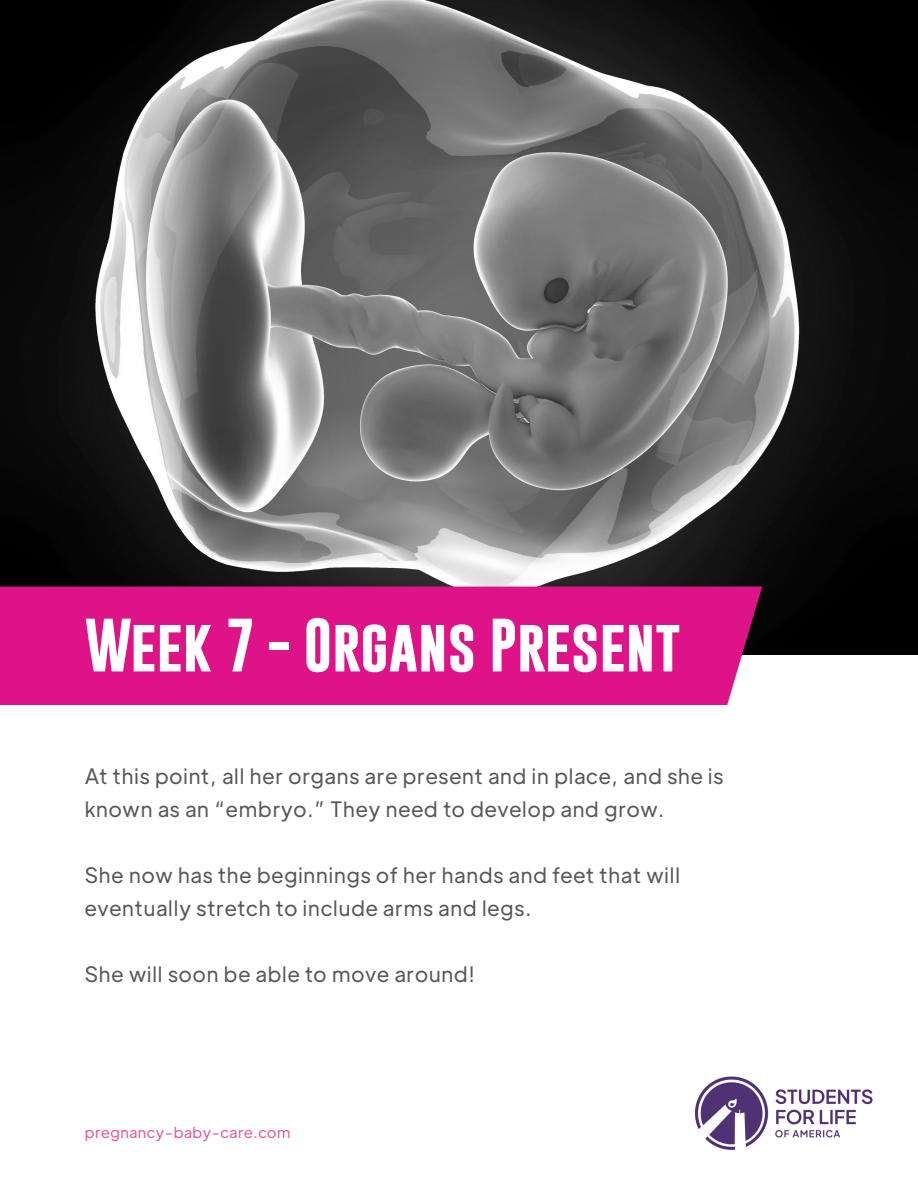
<style>
.page{position:relative;width:918px;height:1188px;background:#fff}
.page>*{position:absolute;margin:0;border:0;box-sizing:border-box;transform-origin:0 0}
.t1{font:700 54px "Gobold";color:#fff}
.t2{font:21px/33px "Plus Jakarta Display";letter-spacing:.045em;color:#57585a}
.t3{font:15px "Plus Jakarta Display";letter-spacing:.045em;color:#e35c9d}
</style>
<div class="page">
<img style="left:695px;top:1076px;width:178px;height:74px">
<img style="left:0;top:0;width:918px;height:654px">
<div style="left:0;top:587px;width:762px;height:118px;background:#de1388"></div>
<p class="t1" style="left:85px;top:610px;width:597px">Week 7 - Organs Present</p>
<p class="t2" style="left:85px;top:759px;width:640px">At this point, all her organs are present and in place, and she is known as an “embryo.” They need to develop and grow.</p>
<p class="t2" style="left:85px;top:858px;width:597px">She now has the beginnings of her hands and feet that will eventually stretch to include arms and legs.</p>
<p class="t2" style="left:85px;top:957px;width:391px">She will soon be able to move around!</p>
<p class="t3" style="left:85px;top:1123px;width:207px">pregnancy-baby-care.com</p>
</div>
